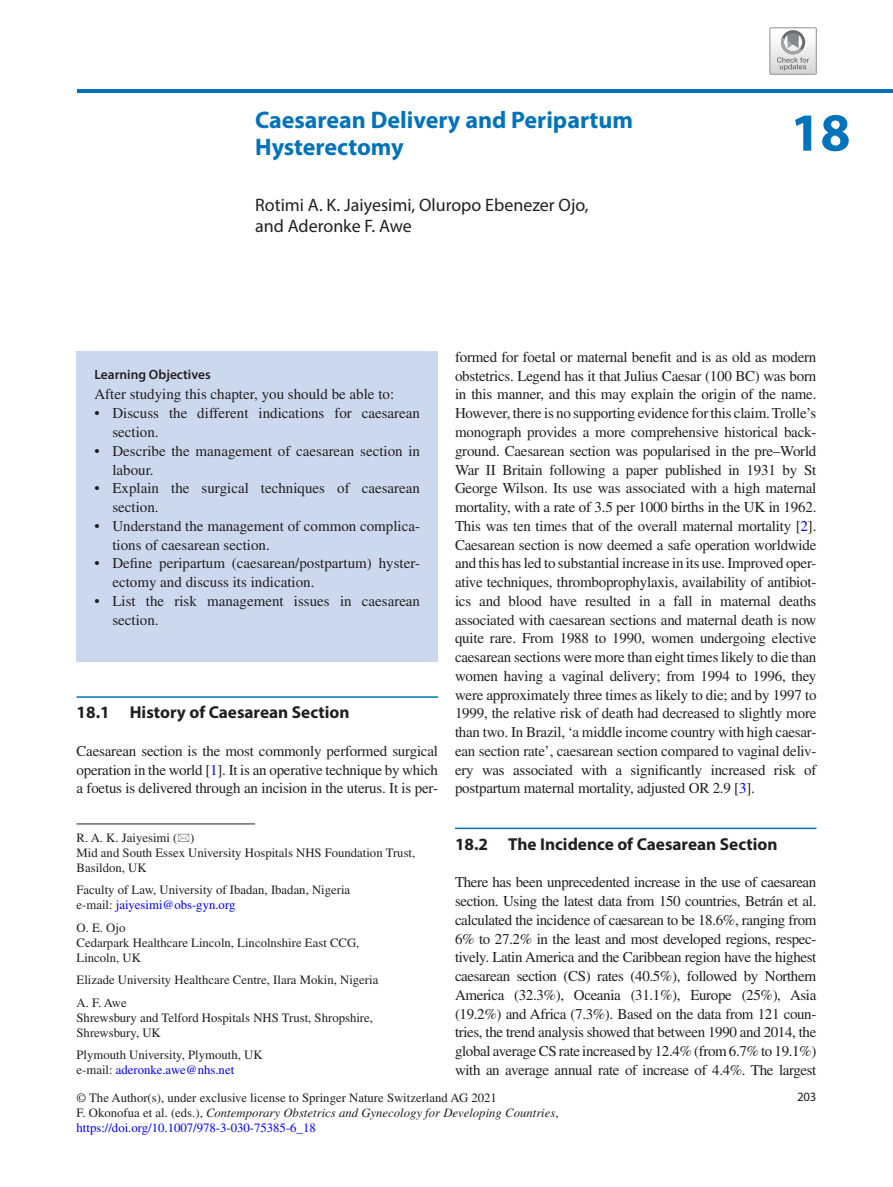
<style>
.page{position:relative;width:893px;height:1187px;background:#fff}
.page>*{position:absolute;margin:0;border:0;box-sizing:border-box;transform-origin:0 0}
.t1{font:700 54px "Myriad Pro";color:#0073bc}
.t2{font:700 24px/27px "Myriad Pro";color:#0073bc}
.t3{font:18px/21px "Myriad Pro";color:#231f20}
.t4{font:700 17.25px "Myriad Pro";color:#231f20}
.t5{font:15px/18.8px "Times LT Std";color:#231f20}
.t6{font:600 13.5px "Myriad Pro";color:#231f20}
.t7{font:12.75px/15px "Times LT Std";color:#231f20}
.t8{font:italic 12.75px/15px "Times LT Std";color:#231f20}
.t9{font:12.75px "Myriad Pro";color:#231f20}
.s1{color:#00f}
.s2{font-style:normal}
.s3{font-style:normal;color:#00f}
</style>
<div class="page">
<div style="left:770px;top:28px;width:46px;height:46px;border:1px solid #8c8e91"></div>
<svg style="left:777px;top:30px;width:32px;height:41px"></svg>
<hr style="left:77px;top:89px;width:816px;height:3px;background:#0073bc">
<hr style="left:77px;top:696px;width:361px;height:1px;background:#0073bc">
<hr style="left:455px;top:827px;width:361px;height:2px;background:#0073bc">
<hr style="left:77px;top:823px;width:178px;height:1px;background:#231f20">
<div style="left:77px;top:351px;width:361px;height:310px;background:#ccd8ed"></div>
<h2 class="t2" style="left:255px;top:106px;width:379px">Caesarean Delivery and Peripartum<br>Hysterectomy</h2>
<p class="t3" style="left:255px;top:194px;width:335px">Rotimi A. K. Jaiyesimi, Oluropo Ebenezer Ojo, and Aderonke F. Awe</p>
<h1 class="t1" style="left:790px;top:97px;width:61px">18</h1>
<p class="t6" style="left:94px;top:366px;width:118px">Learning Objectives</p>
<p class="t5" style="left:94px;top:385px;width:301px">After studying this chapter, you should be able to:</p>
<p class="t5" style="left:112px;top:404px;width:309px;text-indent:-18px">• Discuss the different indications for caesarean section.</p>
<p class="t5" style="left:112px;top:441px;width:309px;text-indent:-18px">• Describe the management of caesarean section in labour.</p>
<p class="t5" style="left:112px;top:479px;width:309px;text-indent:-18px">• Explain the surgical techniques of caesarean section.</p>
<p class="t5" style="left:112px;top:516px;width:309px;text-indent:-18px">• Understand the management of common complica&shy;tions of caesarean section.</p>
<p class="t5" style="left:112px;top:554px;width:309px;text-indent:-18px">• Define peripartum (caesarean/postpartum) hyster&shy;ectomy and discuss its indication.</p>
<p class="t5" style="left:112px;top:591px;width:309px;text-indent:-18px">• List the risk management issues in caesarean section.</p>
<p class="t4" style="left:77px;top:701px;width:275px">18.1 History of Caesarean Section</p>
<p class="t5" style="left:77px;top:741px;width:363px;text-align:justify">Caesarean section is the most commonly performed surgical operation in the world [<span class="s1">1</span>]. It is an operative technique by which a foetus is delivered through an incision in the uterus. It is per-</p>
<p class="t7" style="left:77px;top:829px;width:340px">R. A. K. Jaiyesimi ( )<br>Mid and South Essex University Hospitals NHS Foundation Trust,<br>Basildon, UK</p>
<p class="t7" style="left:77px;top:882px;width:275px">Faculty of Law, University of Ibadan, Ibadan, Nigeria e-mail: <span class="s1">jaiyesimi@obs-gyn.org</span></p>
<p class="t7" style="left:77px;top:919px;width:284px">O. E. Ojo<br>Cedarpark Healthcare Lincoln, Lincolnshire East CCG,<br>Lincoln, UK</p>
<p class="t7" style="left:77px;top:968px;width:303px;line-height:22.5px">Elizade University Healthcare Centre, Ilara Mokin, Nigeria<br>A. F. Awe</p>
<p class="t7" style="left:77px;top:1009px;width:298px">Shrewsbury and Telford Hospitals NHS Trust, Shropshire,<br>Shrewsbury, UK</p>
<p class="t7" style="left:77px;top:1047px;width:188px">Plymouth University, Plymouth, UK e-mail: <span class="s1">aderonke.awe@nhs.net</span></p>
<p class="t5" style="left:455px;top:347px;width:363px;text-align:justify">formed for foetal or maternal benefit and is as old as modern obstetrics. Legend has it that Julius Caesar (100 BC) was born in this manner, and this may explain the origin of the name.<br>However, there is no supporting evidence for this claim. Trolle’s monograph provides a more comprehensive historical back&shy;ground. Caesarean section was popularised in the pre–World War II Britain following a paper published in 1931 by St George Wilson. Its use was associated with a high maternal mortality, with a rate of 3.5 per 1000 births in the UK in 1962.<br>This was ten times that of the overall maternal mortality [<span class="s1">2</span>].<br>Caesarean section is now deemed a safe operation worldwide and this has led to substantial increase in its use. Improved oper&shy;ative techniques, thromboprophylaxis, availability of antibiot&shy;ics and blood have resulted in a fall in maternal deaths associated with caesarean sections and maternal death is now quite rare. From 1988 to 1990, women undergoing elective caesarean sections were more than eight times likely to die than women having a vaginal delivery; from 1994 to 1996, they were approximately three times as likely to die; and by 1997 to 1999, the relative risk of death had decreased to slightly more than two. In Brazil, ‘a middle income country with high caesar&shy;ean section rate’, caesarean section compared to vaginal deliv&shy;ery was associated with a significantly increased risk of postpartum maternal mortality, adjusted OR 2.9 [<span class="s1">3</span>].</p>
<p class="t4" style="left:455px;top:832px;width:324px">18.2 The Incidence of Caesarean Section</p>
<p class="t5" style="left:455px;top:872px;width:363px;text-align:justify">There has been unprecedented increase in the use of caesarean section. Using the latest data from 150 countries, Betrán et al. calculated the incidence of caesarean to be 18.6%, ranging from 6% to 27.2% in the least and most developed regions, respec&shy;tively. Latin America and the Caribbean region have the highest caesarean section (CS) rates (40.5%), followed by Northern America (32.3%), Oceania (31.1%), Europe (25%), Asia (19.2%) and Africa (7.3%). Based on the data from 121 coun&shy;tries, the trend analysis showed that between 1990 and 2014, the global average CS rate increased by 12.4% (from 6.7% to 19.1%) with an average annual rate of increase of 4.4%. The largest</p>
<p class="t7" style="left:77px;top:1089px;width:422px">© The Author(s), under exclusive license to Springer Nature Switzerland AG 2021</p>
<p class="t9" style="left:797px;top:1088px;width:21px">203</p>
<p class="t8" style="left:77px;top:1104px;width:484px"><span class="s2">F. Okonofua et al. (eds.),</span> Contemporary Obstetrics and Gynecology for Developing Countries<span class="s2">, </span><span class="s3">https://doi.org/10.1007/978-3-030-75385-6_18</span></p>
</div>
